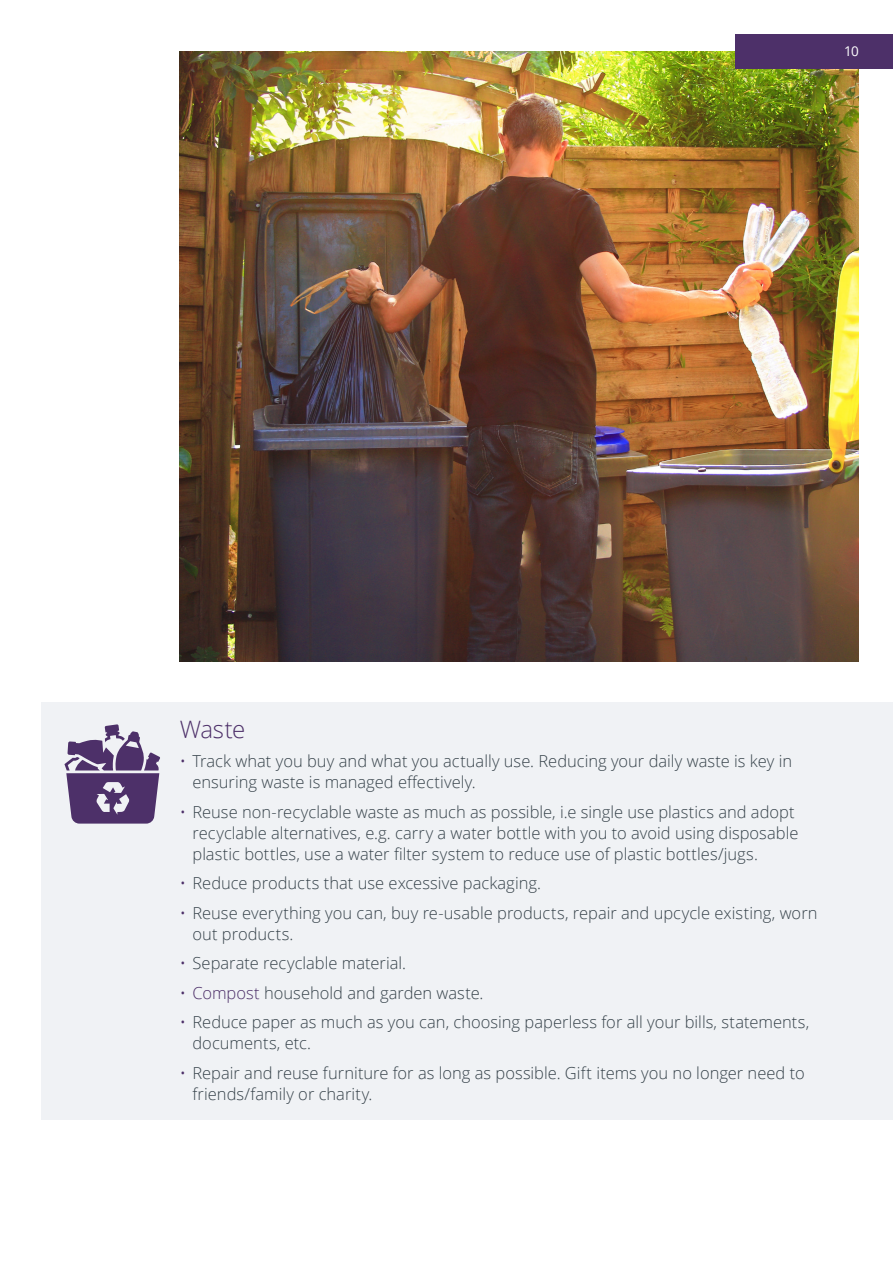
<style>
.page{position:relative;width:893px;height:1263px;background:#fff}
.page>*{position:absolute;margin:0;border:0;box-sizing:border-box;transform-origin:0 0}
.t1{font:300 24px "Open Sans";letter-spacing:-.01em;color:#4d3069}
.t2{font:300 16.5px/21px "Open Sans";color:#36424a}
.t3{font:13.5px "Open Sans";color:#fff}
.s1{color:#4d3069}
</style>
<div class="page">
<div style="left:42px;top:702px;width:851px;height:417px;background:#f0f2f5"></div>
<img style="left:179px;top:51px;width:680px;height:611px">
<svg style="left:64px;top:724px;width:96px;height:100px"></svg>
<div style="left:735px;top:34px;width:158px;height:34px;background:#4d3069"></div>
<p class="t3" style="left:844px;top:42px;width:16px">10</p>
<h1 class="t1" style="left:180px;top:712px;width:67px">Waste</h1>
<p class="t2" style="left:192px;top:750px;width:601px;text-indent:-13px"><span class="s1">•</span> Track what you buy and what you actually use. Reducing your daily waste is key in ensuring waste is managed effectively.</p>
<p class="t2" style="left:192px;top:801px;width:608px;text-indent:-13px"><span class="s1">•</span> Reuse non-recyclable waste as much as possible, i.e single use plastics and adopt recyclable alternatives, e.g. carry a water bottle with you to avoid using disposable plastic bottles, use a water filter system to reduce use of plastic bottles/jugs.</p>
<p class="t2" style="left:180px;top:872px;width:363px"><span class="s1">•</span> Reduce products that use excessive packaging.</p>
<p class="t2" style="left:192px;top:902px;width:627px;text-indent:-13px"><span class="s1">•</span> Reuse everything you can, buy re-usable products, repair and upcycle existing, worn out products.</p>
<p class="t2" style="left:180px;top:952px;width:228px"><span class="s1">•</span> Separate recyclable material.</p>
<p class="t2" style="left:180px;top:982px;width:305px"><span class="s1">• Compost</span> household and garden waste.</p>
<p class="t2" style="left:192px;top:1011px;width:618px;text-indent:-13px"><span class="s1">•</span> Reduce paper as much as you can, choosing paperless for all your bills, statements, documents, etc.</p>
<p class="t2" style="left:192px;top:1062px;width:614px;text-indent:-13px"><span class="s1">•</span> Repair and reuse furniture for as long as possible. Gift items you no longer need to friends/family or charity.</p>
</div>
